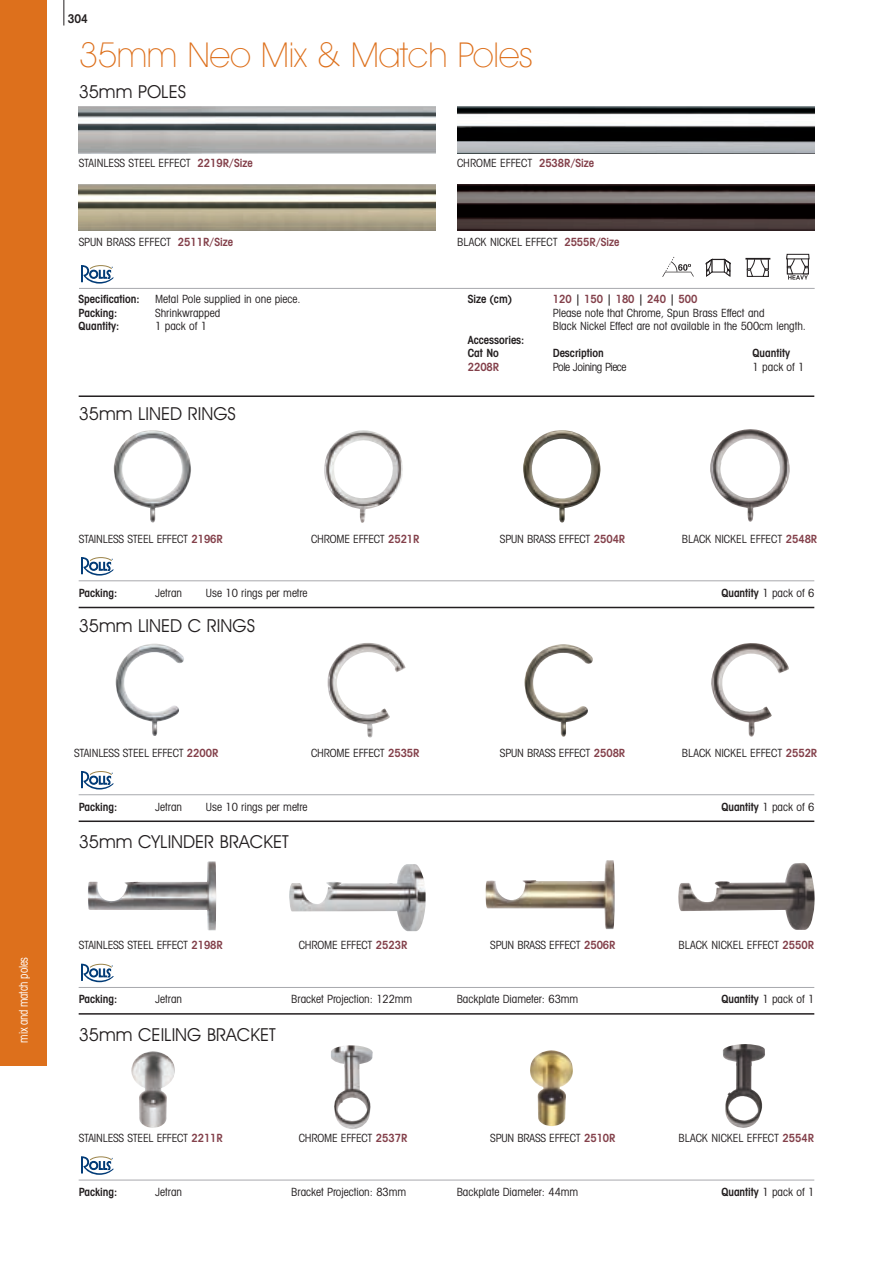
<style>
.page{position:relative;width:893px;height:1263px;background:#fff}
.page>*{position:absolute;margin:0;border:0;box-sizing:border-box;transform-origin:0 0}
.t1{font:200 34.5px "Avant Garde IT Cby BT";letter-spacing:-.01em;color:#dd701c}
.t2{font:18px "Avant Garde IT Cby BT";color:#231f20}
.t3{font:condensed 12px "Avant Garde IT Cby BT";letter-spacing:-.02em;color:#fff;scale:.9 1}
.t4{font:600 condensed 12px "Avant Garde IT Cby BT";color:#231f20}
.t5{font:condensed 11.25px/13.5px "Avant Garde IT Cby BT";color:#231f20}
.t6{font:600 condensed 11.25px/13.5px "Avant Garde IT Cby BT";color:#231f20}
.t7{font:condensed 11.25px "Avant Garde IT Cby BT";letter-spacing:-.035em;color:#231f20}
.t8{font:600 condensed 11.25px "Avant Garde IT Cby BT";color:#83404a}
.s1{font-weight:600;color:#83404a}
.s2{font-weight:600}
.s3{font-weight:400}
</style>
<div class="page">
<img style="left:289px;top:864px;width:137px;height:67px">
<img style="left:678px;top:862px;width:137px;height:68px">
<img style="left:88px;top:861px;width:128px;height:69px">
<img style="left:486px;top:860px;width:129px;height:69px">
<svg style="left:63px;top:0;width:1px;height:26px"></svg>
<img style="left:79px;top:106px;width:357px;height:47px">
<img style="left:79px;top:184px;width:357px;height:47px">
<img style="left:457px;top:184px;width:357px;height:47px">
<img style="left:457px;top:106px;width:357px;height:47px">
<svg style="left:786px;top:254px;width:23px;height:26px"></svg>
<svg style="left:662px;top:257px;width:32px;height:20px"></svg>
<svg style="left:747px;top:260px;width:22px;height:17px"></svg>
<hr style="left:745px;top:258px;width:25px;height:2px;background:#231f20">
<svg style="left:705px;top:259px;width:26px;height:17px"></svg>
<hr style="left:79px;top:288px;width:736px;height:1px;background:#a8a9ad">
<hr style="left:79px;top:395px;width:735px;height:2px;background:#231f20">
<hr style="left:79px;top:580px;width:735px;height:1px;background:#a8a9ad">
<svg style="left:81px;top:265px;width:33px;height:19px"></svg>
<svg style="left:81px;top:557px;width:33px;height:19px"></svg>
<img style="left:324px;top:430px;width:79px;height:93px">
<img style="left:523px;top:430px;width:77px;height:92px">
<img style="left:114px;top:430px;width:77px;height:92px">
<hr style="left:79px;top:607px;width:735px;height:1px;background:#231f20">
<hr style="left:79px;top:820px;width:735px;height:2px;background:#231f20">
<hr style="left:79px;top:794px;width:735px;height:1px;background:#a8a9ad">
<svg style="left:81px;top:771px;width:33px;height:18px"></svg>
<img style="left:327px;top:643px;width:79px;height:95px">
<img style="left:525px;top:644px;width:68px;height:93px">
<img style="left:710px;top:429px;width:80px;height:93px">
<img style="left:711px;top:643px;width:78px;height:94px">
<img style="left:116px;top:644px;width:68px;height:92px">
<hr style="left:79px;top:987px;width:735px;height:1px;background:#a8a9ad">
<svg style="left:81px;top:964px;width:33px;height:18px"></svg>
<hr style="left:79px;top:1013px;width:735px;height:2px;background:#231f20">
<hr style="left:79px;top:1180px;width:735px;height:1px;background:#a8a9ad">
<svg style="left:81px;top:1156px;width:33px;height:19px"></svg>
<img style="left:331px;top:1045px;width:42px;height:84px">
<img style="left:723px;top:1044px;width:42px;height:84px">
<img style="left:131px;top:1051px;width:44px;height:77px">
<img style="left:530px;top:1050px;width:43px;height:76px">
<div style="left:0;top:0;width:47px;height:1065px;background:#dd701c"></div>
<p class="t4" style="left:68px;top:15px;width:22px">304</p>
<h1 class="t1" style="left:79px;top:43px;width:455px">35mm Neo Mix &amp; Match Poles</h1>
<h2 class="t2" style="left:79px;top:85px;width:109px">35mm POLES</h2>
<p class="t5" style="left:79px;top:157px;width:175px">STAINLESS STEEL EFFECT <span class="s1">2219R/Size</span></p>
<p class="t5" style="left:457px;top:157px;width:139px">CHROME EFFECT <span class="s1">2538R/Size</span></p>
<p class="t5" style="left:79px;top:236px;width:156px">SPUN BRASS EFFECT <span class="s1">2511R/Size</span></p>
<p class="t5" style="left:457px;top:236px;width:164px">BLACK NICKEL EFFECT <span class="s1">2555R/Size</span></p>
<p class="t6" style="left:79px;top:294px;width:62px">Specification:</p>
<p class="t5" style="left:155px;top:294px;width:147px">Metal Pole supplied in one piece.</p>
<p class="t6" style="left:79px;top:307px;width:40px">Packing:</p>
<p class="t5" style="left:155px;top:307px;width:67px">Shrinkwrapped</p>
<p class="t6" style="left:79px;top:321px;width:42px">Quantity:</p>
<p class="t5" style="left:155px;top:321px;width:53px">1 pack of 1</p>
<h2 class="t2" style="left:79px;top:408px;width:159px">35mm LINED RINGS</h2>
<p class="t5" style="left:79px;top:533px;width:146px">STAINLESS STEEL EFFECT <span class="s1">2196R</span></p>
<p class="t5" style="left:311px;top:533px;width:110px">CHROME EFFECT <span class="s1">2521R</span></p>
<p class="t6" style="left:468px;top:294px;width:46px">Size (cm)</p>
<p class="t5" style="left:553px;top:294px;width:255px"><span class="s1">120</span> <span class="s2">|</span> <span class="s1">150</span> <span class="s2">|</span> <span class="s1">180</span> <span class="s2">|</span> <span class="s1">240</span> <span class="s2">|</span> <span class="s1">500<br></span>Please note that Chrome, Spun Brass Effect and<br>Black Nickel Effect are not available in the 500cm length.</p>
<p class="t6" style="left:468px;top:334px;width:58px">Accessories:<br>Cat No</p>
<p class="t6" style="left:553px;top:348px;width:53px">Description</p>
<p class="t6" style="left:753px;top:348px;width:39px">Quantity</p>
<p class="t8" style="left:468px;top:363px;width:33px">2208R</p>
<p class="t7" style="left:553px;top:363px;width:75px">Pole Joining Piece</p>
<p class="t5" style="left:753px;top:361px;width:53px">1 pack of 1</p>
<p class="t5" style="left:500px;top:533px;width:127px">SPUN BRASS EFFECT <span class="s1">2504R</span></p>
<p class="t5" style="left:682px;top:533px;width:137px">BLACK NICKEL EFFECT <span class="s1">2548R</span></p>
<p class="t6" style="left:79px;top:587px;width:40px">Packing:</p>
<p class="t5" style="left:155px;top:587px;width:28px">Jetran</p>
<p class="t5" style="left:206px;top:587px;width:103px">Use 10 rings per metre</p>
<p class="t6" style="left:721px;top:587px;width:94px">Quantity <span class="s3">1 pack of 6</span></p>
<h2 class="t2" style="left:79px;top:619px;width:178px">35mm LINED C RINGS</h2>
<p class="t3" style="left:19px;top:1042px;width:96px;rotate:-90deg">mix and match poles</p>
<p class="t5" style="left:74px;top:747px;width:146px">STAINLESS STEEL EFFECT <span class="s1">2200R</span></p>
<p class="t5" style="left:311px;top:747px;width:110px">CHROME EFFECT <span class="s1">2535R</span></p>
<p class="t5" style="left:500px;top:747px;width:127px">SPUN BRASS EFFECT <span class="s1">2508R</span></p>
<p class="t5" style="left:682px;top:747px;width:137px">BLACK NICKEL EFFECT <span class="s1">2552R</span></p>
<p class="t6" style="left:79px;top:801px;width:40px">Packing:</p>
<p class="t5" style="left:155px;top:801px;width:28px">Jetran</p>
<p class="t5" style="left:206px;top:801px;width:103px">Use 10 rings per metre</p>
<p class="t6" style="left:721px;top:801px;width:94px">Quantity <span class="s3">1 pack of 6</span></p>
<h2 class="t2" style="left:79px;top:835px;width:211px">35mm CYLINDER BRACKET</h2>
<p class="t5" style="left:79px;top:940px;width:146px">STAINLESS STEEL EFFECT <span class="s1">2198R</span></p>
<p class="t5" style="left:299px;top:940px;width:110px">CHROME EFFECT <span class="s1">2523R</span></p>
<p class="t5" style="left:490px;top:940px;width:127px">SPUN BRASS EFFECT <span class="s1">2506R</span></p>
<p class="t5" style="left:678px;top:940px;width:137px">BLACK NICKEL EFFECT <span class="s1">2550R</span></p>
<p class="t6" style="left:79px;top:993px;width:40px">Packing:</p>
<p class="t5" style="left:155px;top:993px;width:28px">Jetran</p>
<p class="t5" style="left:291px;top:993px;width:123px">Bracket Projection: 122mm</p>
<p class="t5" style="left:457px;top:993px;width:123px">Backplate Diameter: 63mm</p>
<p class="t6" style="left:721px;top:993px;width:94px">Quantity <span class="s3">1 pack of 1</span></p>
<h2 class="t2" style="left:79px;top:1028px;width:199px">35mm CEILING BRACKET</h2>
<p class="t5" style="left:79px;top:1132px;width:146px">STAINLESS STEEL EFFECT <span class="s1">2211R</span></p>
<p class="t5" style="left:299px;top:1132px;width:110px">CHROME EFFECT <span class="s1">2537R</span></p>
<p class="t5" style="left:490px;top:1132px;width:127px">SPUN BRASS EFFECT <span class="s1">2510R</span></p>
<p class="t5" style="left:678px;top:1132px;width:137px">BLACK NICKEL EFFECT <span class="s1">2554R</span></p>
<p class="t6" style="left:79px;top:1186px;width:40px">Packing:</p>
<p class="t5" style="left:155px;top:1186px;width:28px">Jetran</p>
<p class="t5" style="left:291px;top:1186px;width:116px">Bracket Projection: 83mm</p>
<p class="t5" style="left:457px;top:1186px;width:123px">Backplate Diameter: 44mm</p>
<p class="t6" style="left:721px;top:1186px;width:94px">Quantity <span class="s3">1 pack of 1</span></p>
</div>
